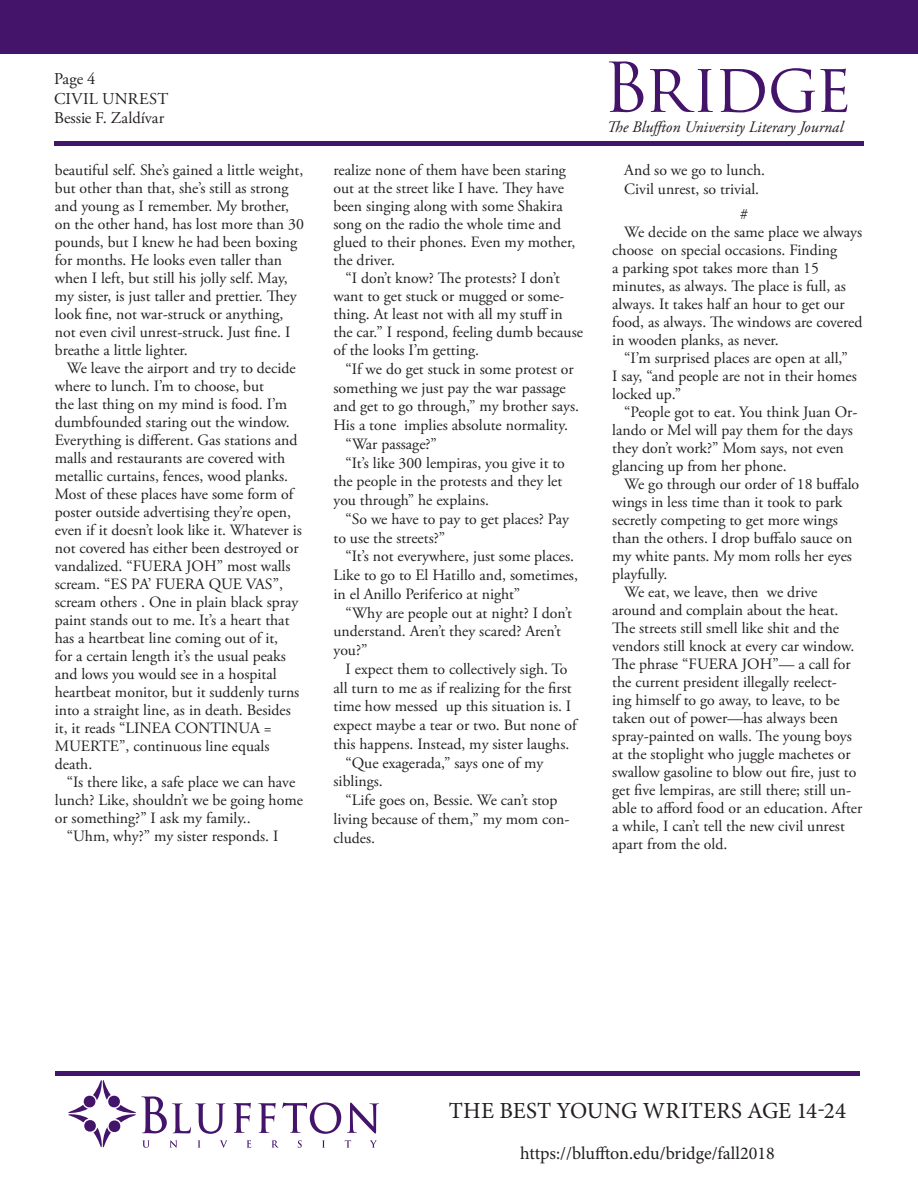
<style>
.page{position:relative;width:918px;height:1188px;background:#fff}
.page>*{position:absolute;margin:0;border:0;box-sizing:border-box;transform-origin:0 0}
.t1{font:66.9px "Trajan Pro";letter-spacing:-.045em;color:#44146b}
.t2{font:23.1px "Minion Pro";letter-spacing:.005em;color:#231f20}
.t3{font:18px "Minion Pro";color:#231f20}
.t4{font:16.5px/19.5px "Adobe Garamond Pro";letter-spacing:.005em;color:#231f20}
.t5{font:italic 16.05px "Adobe Garamond Pro";color:#231f20}
.t6{font:15.75px/18px "Adobe Garamond Pro";color:#231f20}
</style>
<div class="page">
<div style="left:56px;top:1071px;width:804px;height:5px;background:#44146b"></div>
<div style="left:0;top:0;width:918px;height:54px;background:#44146b"></div>
<svg style="left:258px;top:1103px;width:18px;height:30px"></svg>
<svg style="left:282px;top:1102px;width:59px;height:32px"></svg>
<svg style="left:347px;top:1102px;width:32px;height:32px"></svg>
<svg style="left:271px;top:1140px;width:8px;height:8px"></svg>
<svg style="left:298px;top:1140px;width:4px;height:8px"></svg>
<svg style="left:322px;top:1140px;width:3px;height:8px"></svg>
<svg style="left:345px;top:1140px;width:6px;height:8px"></svg>
<svg style="left:370px;top:1140px;width:7px;height:8px"></svg>
<svg style="left:68px;top:1080px;width:183px;height:68px"></svg>
<div style="left:54px;top:141px;width:810px;height:5px;background:#44146b"></div>
<p class="t4" style="left:54px;top:70px;width:43px">Page 4</p>
<p class="t4" style="left:54px;top:89px;width:116px">CIVIL UNREST<br>Bessie F. Zaldívar</p>
<p class="t6" style="left:55px;top:162px;width:251px">beautiful self. She’s gained a little weight, but other than that, she’s still as strong and young as I remember. My brother, on the other hand, has lost more than 30 pounds, but I knew he had been boxing for months. He looks even taller than when I left, but still his jolly self. May, my sister, is just taller and prettier. They look fine, not war-struck or anything, not even civil unrest-struck. Just fine. I breathe a little lighter.</p>
<p class="t6" style="left:55px;top:360px;width:249px;text-indent:12px">We leave the airport and try to decide where to lunch. I’m to choose, but<br>the last thing on my mind is food. I’m dumbfounded staring out the window.<br>Everything is different. Gas stations and malls and restaurants are covered with metallic curtains, fences, wood planks.<br>Most of these places have some form of poster outside advertising they’re open, even if it doesn’t look like it. Whatever is not covered has either been destroyed or vandalized. “FUERA JOH” most walls scream. “ES PA’ FUERA QUE VAS”, scream others . One in plain black spray paint stands out to me. It’s a heart that has a heartbeat line coming out of it,<br>for a certain length it’s the usual peaks and lows you would see in a hospital heartbeat monitor, but it suddenly turns into a straight line, as in death. Besides it, it reads “LINEA CONTINUA = MUERTE”, continuous line equals death.</p>
<p class="t6" style="left:55px;top:774px;width:250px;text-indent:12px">“Is there like, a safe place we can have lunch? Like, shouldn’t we be going home or something?” I ask my family..</p>
<p class="t6" style="left:67px;top:828px;width:213px">“Uhm, why?” my sister responds. I</p>
<p class="t6" style="left:334px;top:162px;width:243px">realize none of them have been staring out at the street like I have. They have been singing along with some Shakira song on the radio the whole time and glued to their phones. Even my mother, the driver.</p>
<p class="t6" style="left:334px;top:270px;width:251px;text-indent:12px">“I don’t know? The protests? I don’t want to get stuck or mugged or some&shy;thing. At least not with all my stuff in the car.” I respond, feeling dumb because of the looks I’m getting.</p>
<p class="t6" style="left:334px;top:360px;width:247px;line-height:18.8px;text-indent:12px">“If we do get stuck in some protest or something we just pay the war passage and get to go through,” my brother says.<br>His a tone implies absolute normality.</p>
<p class="t6" style="left:346px;top:435px;width:93px">“War passage?”</p>
<p class="t6" style="left:334px;top:454px;width:233px;line-height:18.8px;text-indent:12px">“It’s like 300 lempiras, you give it to the people in the protests and they let you through” he explains.</p>
<p class="t6" style="left:334px;top:510px;width:237px;line-height:18.8px;text-indent:12px">“So we have to pay to get places? Pay to use the streets?”</p>
<p class="t6" style="left:334px;top:548px;width:246px;line-height:18.8px;text-indent:12px">“It’s not everywhere, just some places.<br>Like to go to El Hatillo and, sometimes, in el Anillo Periferico at night”</p>
<p class="t6" style="left:334px;top:604px;width:240px;line-height:18.8px;text-indent:12px">“Why are people out at night? I don’t understand. Aren’t they scared? Aren’t you?”</p>
<p class="t6" style="left:334px;top:660px;width:245px;line-height:18.8px;text-align:center">I expect them to collectively sigh. To<br>all turn to me as if realizing for the first time how messed up this situation is. I expect maybe a tear or two. But none of this happens. Instead, my sister laughs.</p>
<p class="t6" style="left:334px;top:754px;width:211px;line-height:18.8px;text-indent:12px">“Que exagerada,” says one of my siblings.</p>
<p class="t6" style="left:334px;top:791px;width:238px;line-height:18.8px;text-indent:12px">“Life goes on, Bessie. We can’t stop living because of them,” my mom con&shy;cludes.</p>
<p class="t1" style="left:603px;top:45px;width:251px">Bridge</p>
<p class="t5" style="left:607px;top:118px;width:238px">The Bluffton University Literary Journal</p>
<p class="t6" style="left:624px;top:162px;width:142px">And so we go to lunch.</p>
<p class="t6" style="left:624px;top:180px;width:136px">Civil unrest, so trivial.</p>
<p class="t6" style="left:740px;top:206px;width:9px">#</p>
<p class="t6" style="left:612px;top:224px;width:252px;text-indent:12px">We decide on the same place we always choose on special occasions. Finding<br>a parking spot takes more than 15 minutes, as always. The place is full, as always. It takes half an hour to get our food, as always. The windows are covered in wooden planks, as never.</p>
<p class="t6" style="left:612px;top:350px;width:246px;text-indent:12px">“I’m surprised places are open at all,”<br>I say, “and people are not in their homes locked up.”</p>
<p class="t6" style="left:612px;top:404px;width:247px;text-indent:12px">“People got to eat. You think Juan Or&shy;lando or Mel will pay them for the days they don’t work?” Mom says, not even glancing up from her phone.</p>
<p class="t6" style="left:612px;top:476px;width:249px;text-indent:12px">We go through our order of 18 buffalo wings in less time than it took to park secretly competing to get more wings than the others. I drop buffalo sauce on my white pants. My mom rolls her eyes playfully.</p>
<p class="t6" style="left:612px;top:584px;width:252px;text-indent:12px">We eat, we leave, then we drive around and complain about the heat.<br>The streets still smell like shit and the vendors still knock at every car window.<br>The phrase “FUERA JOH”— a call for the current president illegally reelect-<br>ing himself to go away, to leave, to be taken out of power—has always been spray-painted on walls. The young boys at the stoplight who juggle machetes or swallow gasoline to blow out fire, just to get five lempiras, are still there; still un&shy;able to afford food or an education. After a while, I can’t tell the new civil unrest apart from the old.</p>
<p class="t2" style="left:449px;top:1095px;width:399px">THE BEST YOUNG WRITERS AGE 14-24</p>
<p class="t3" style="left:520px;top:1141px;width:256px">https://bluffton.edu/bridge/fall2018</p>
</div>
